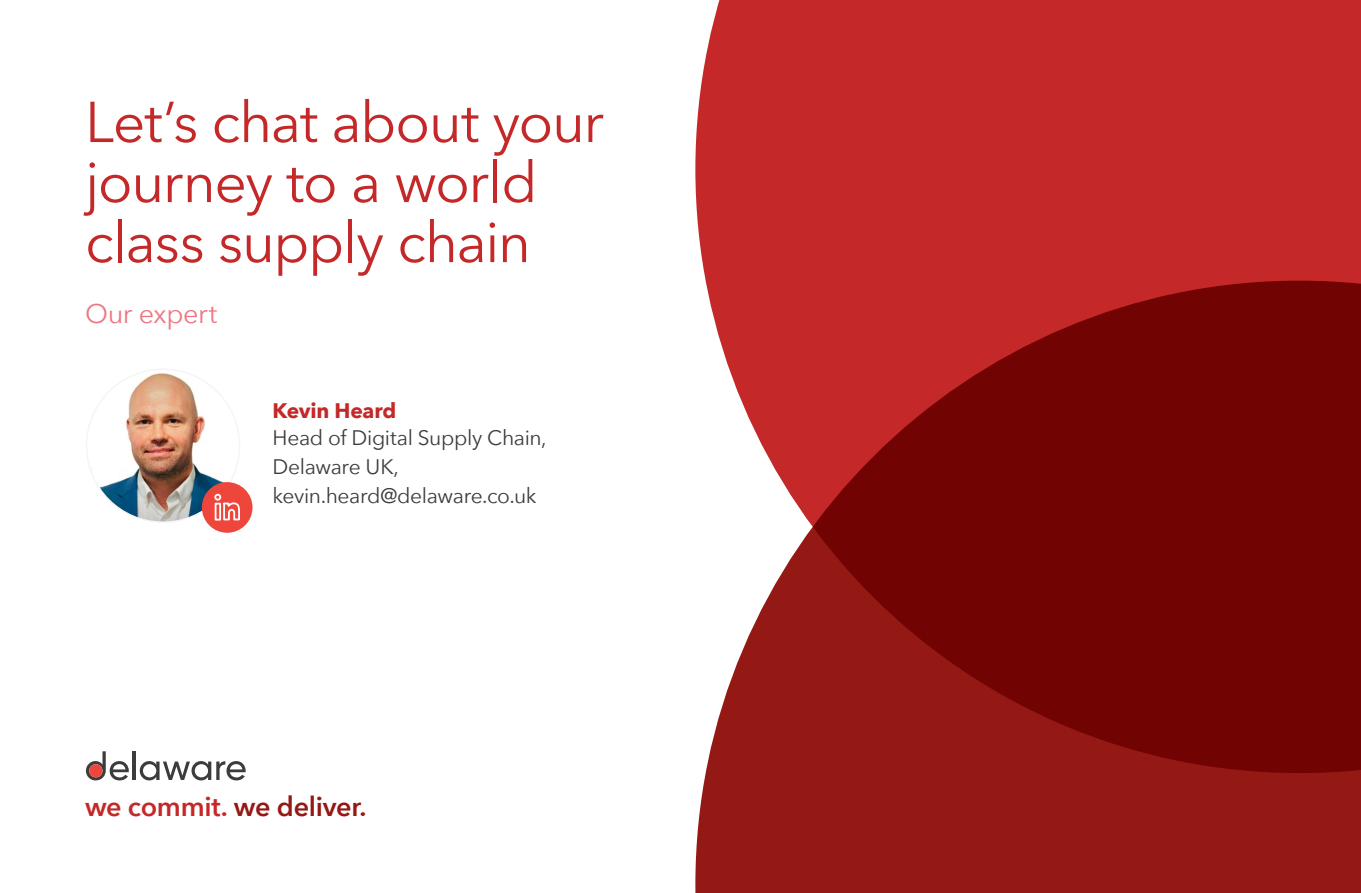
<style>
.page{position:relative;width:1361px;height:893px;background:#fff}
.page>*{position:absolute;margin:0;border:0;box-sizing:border-box;transform-origin:0 0}
.t1{font:57px/60px "Avenir Next";letter-spacing:-.025em;color:#c42828}
.t2{font:600 27px "Avenir Next";letter-spacing:-.01em;color:#941914}
.t3{font:27px "Avenir Next";letter-spacing:-.01em;color:#ee7684}
.t4{font:21px/29.1px "Avenir Next";letter-spacing:-.02em;color:#3c3c3c}
.t5{font:700 21px "Avenir Next";letter-spacing:-.01em;color:#c42828}
.s1{color:#c42828}
</style>
<div class="page">
<div style="left:695px;top:0;width:666px;height:281px;background:#c42828"></div>
<svg style="left:695px;top:281px;width:666px;height:612px;background:#901f1d"></svg>
<hr style="left:133px;top:751px;width:3px;height:29px;background:#3c3c3c">
<svg style="left:140px;top:761px;width:106px;height:19px"></svg>
<svg style="left:86px;top:751px;width:43px;height:29px"></svg>
<div style="left:89px;top:764px;width:13px;height:13px;background:#ef463c;border-radius:50%"></div>
<img style="left:86px;top:369px;width:153px;height:153px;border-radius:76px">
<div style="left:202px;top:482px;width:50px;height:51px;background:#ef463c;border-radius:50%"></div>
<svg style="left:214px;top:493px;width:26px;height:28px"></svg>
<h1 class="t1" style="left:85px;top:90px;width:520px">Let’s chat about your journey to a world class supply chain</h1>
<p class="t3" style="left:85px;top:290px;width:134px">Our expert</p>
<p class="t5" style="left:272px;top:392px;width:125px">Kevin Heard</p>
<p class="t4" style="left:272px;top:422px;width:276px">Head of Digital Supply Chain,<br>Delaware UK, kevin.heard@delaware.co.uk</p>
<p class="t2" style="left:85px;top:784px;width:283px"><span class="s1">we commit.</span> we deliver.</p>
</div>
